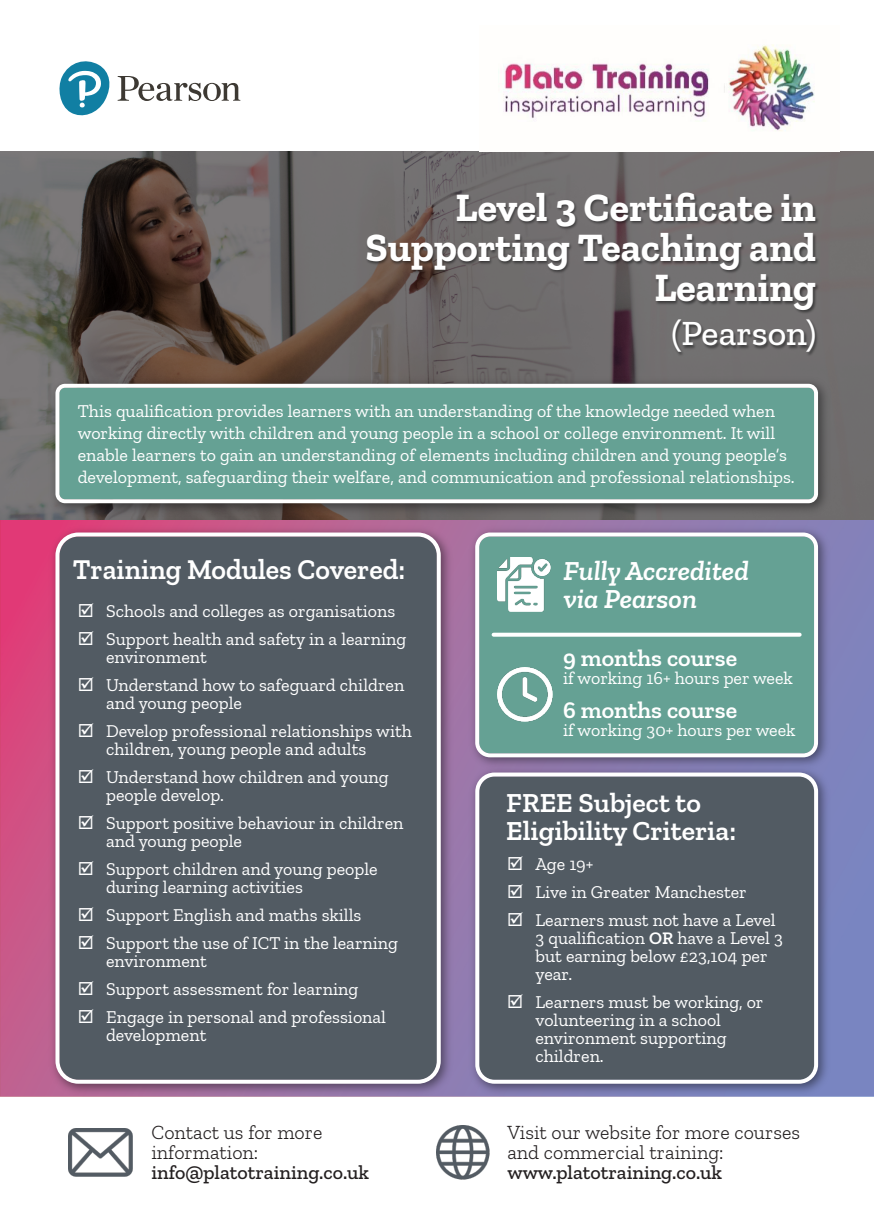
<style>
.page{position:relative;width:874px;height:1225px;background:#fff}
.page>*{position:absolute;margin:0;border:0;box-sizing:border-box;transform-origin:0 0}
.t1{font:700 40px/40px "Zilla Slab";color:#fff;text-align:right}
.t2{font:500 36px "Zilla Slab";color:#fff}
.t3{font:600 29.2px "Zilla Slab";color:#fff;scale:.96 1}
.t4{font:600 28px/28px "Zilla Slab";color:#fff}
.t5{font:italic 600 28px/28px "Zilla Slab";color:#fff}
.t6{font:600 24px "Zilla Slab";color:#fff}
.t7{font:300 20px/20px "Zilla Slab";color:#231f20}
.t8{font:500 20px "Zilla Slab";color:#231f20}
.t9{font:18px/28px "Zilla Slab";color:#fff}
.s1{font-weight:600}
</style>
<div class="page">
<img style="left:0;top:151px;width:874px;height:946px">
<div style="left:0;top:151px;width:873px;height:369px;background:#231f20;opacity:.6"></div>
<img style="left:366px;top:192px;width:453px;height:164px">
<img style="left:48px;top:377px;width:782px;height:139px">
<svg style="left:55px;top:384px;width:763px;height:119px;background:#70a79b"></svg>
<img style="left:503px;top:44px;width:312px;height:87px">
<img style="left:436px;top:1125px;width:54px;height:54px">
<img style="left:69px;top:1128px;width:64px;height:48px">
<svg style="left:59px;top:61px;width:181px;height:55px"></svg>
<img style="left:48px;top:525px;width:405px;height:571px">
<div style="left:55px;top:532px;width:386px;height:552px;background:#525b63"></div>
<img style="left:468px;top:770px;width:362px;height:326px">
<div style="left:475px;top:772px;width:343px;height:312px;background:#525b63"></div>
<img style="left:468px;top:525px;width:362px;height:245px">
<svg style="left:475px;top:532px;width:343px;height:225px;background:#6da599"></svg>
<svg style="left:493px;top:633px;width:306px;height:4px"></svg>
<img style="left:498px;top:667px;width:54px;height:55px">
<img style="left:497px;top:558px;width:53px;height:54px">
<svg style="left:79px;top:603px;width:33px;height:15px"></svg>
<svg style="left:79px;top:631px;width:33px;height:15px"></svg>
<svg style="left:79px;top:677px;width:33px;height:15px"></svg>
<svg style="left:79px;top:723px;width:33px;height:15px"></svg>
<svg style="left:79px;top:769px;width:33px;height:15px"></svg>
<svg style="left:79px;top:815px;width:33px;height:15px"></svg>
<svg style="left:79px;top:861px;width:33px;height:15px"></svg>
<svg style="left:79px;top:907px;width:33px;height:15px"></svg>
<svg style="left:79px;top:935px;width:33px;height:15px"></svg>
<svg style="left:79px;top:981px;width:33px;height:15px"></svg>
<svg style="left:79px;top:1009px;width:33px;height:15px"></svg>
<svg style="left:508px;top:856px;width:33px;height:15px"></svg>
<svg style="left:508px;top:884px;width:33px;height:15px"></svg>
<svg style="left:508px;top:912px;width:33px;height:15px"></svg>
<svg style="left:508px;top:994px;width:33px;height:15px"></svg>
<h1 class="t1" style="left:365px;top:190px;width:452px">Level 3 Certificate in<br>Supporting Teaching and<br>Learning</h1>
<h2 class="t2" style="left:671px;top:317px;width:146px">(Pearson)</h2>
<p class="t9" style="left:78px;top:401px;width:718px;line-height:22px">This qualification provides learners with an understanding of the knowledge needed when working directly with children and young people in a school or college environment. It will enable learners to gain an understanding of elements including children and young people’s development, safeguarding their welfare, and communication and professional relationships.</p>
<h3 class="t3" style="left:73px;top:556px;width:348px">Training Modules Covered:</h3>
<p class="t9" style="left:106px;top:598px;width:302px">Schools and colleges as organisations<br>Support health and safety in a learning</p>
<p class="t9" style="left:106px;top:644px;width:300px">environment<br>Understand how to safeguard children</p>
<p class="t9" style="left:106px;top:690px;width:307px">and young people<br>Develop professional relationships with</p>
<p class="t9" style="left:106px;top:736px;width:284px">children, young people and adults<br>Understand how children and young</p>
<p class="t9" style="left:106px;top:782px;width:299px">people develop.<br>Support positive behaviour in children</p>
<p class="t9" style="left:106px;top:828px;width:273px">and young people<br>Support children and young people</p>
<p class="t9" style="left:106px;top:874px;width:293px">during learning activities<br>Support English and maths skills<br>Support the use of ICT in the learning</p>
<p class="t9" style="left:106px;top:948px;width:281px">environment<br>Support assessment for learning<br>Engage in personal and professional</p>
<p class="t9" style="left:106px;top:1022px;width:102px">development</p>
<p class="t7" style="left:151px;top:1123px;width:172px">Contact us for more information:</p>
<p class="t8" style="left:151px;top:1163px;width:219px">info@platotraining.co.uk</p>
<h3 class="t5" style="left:563px;top:558px;width:187px">Fully Accredited via Pearson</h3>
<h3 class="t6" style="left:563px;top:647px;width:175px">9 months course</h3>
<p class="t9" style="left:563px;top:664px;width:231px">if working 16+ hours per week</p>
<h3 class="t6" style="left:563px;top:699px;width:175px">6 months course</h3>
<p class="t9" style="left:563px;top:716px;width:234px">if working 30+ hours per week</p>
<h3 class="t4" style="left:506px;top:790px;width:231px">FREE Subject to<br>Eligibility Criteria:</h3>
<p class="t9" style="left:535px;top:851px;width:242px">Age 19+<br>Live in Greater Manchester<br>Learners must not have a Level</p>
<p class="t9" style="left:535px;top:930px;width:249px;line-height:18px">3 qualification <span class="s1">OR</span> have a Level 3 but earning below £23,104 per year.</p>
<p class="t9" style="left:535px;top:994px;width:229px;line-height:18px">Learners must be working, or volunteering in a school environment supporting children.</p>
<p class="t7" style="left:507px;top:1123px;width:294px">Visit our website for more courses and commercial training:</p>
<p class="t8" style="left:507px;top:1163px;width:216px">www.platotraining.co.uk</p>
</div>
